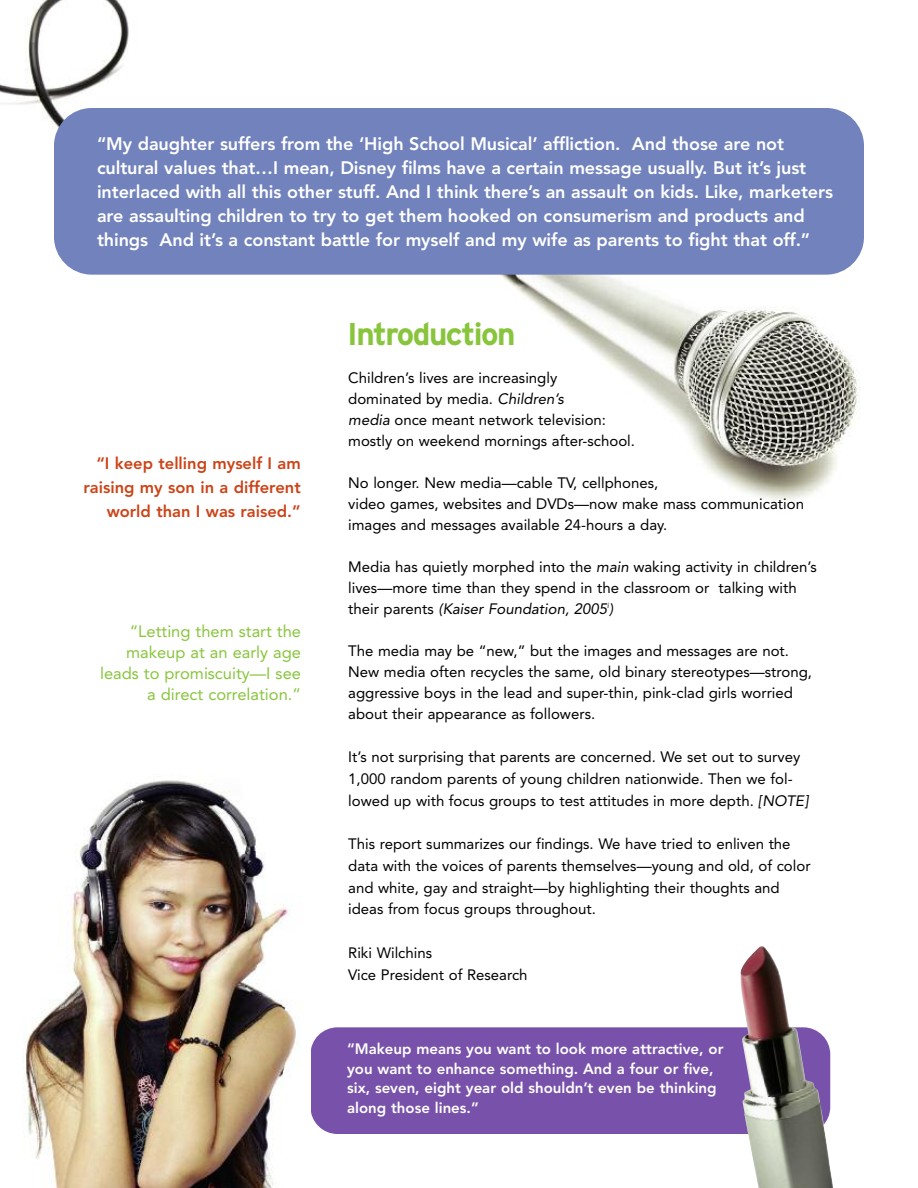
<style>
.page{position:relative;width:918px;height:1188px;background:#fff}
.page>*{position:absolute;margin:0;border:0;box-sizing:border-box;transform-origin:0 0}
.t1{font:700 31.5px "Interstate";letter-spacing:-.05em;color:#88c53d}
.t2{font:800 18px/24px "Avenir";letter-spacing:-.005em;color:#fff}
.t3{font:16.5px/21px "Avenir";color:#88c53d;text-align:right}
.t4{font:800 16.5px/24px "Avenir";color:#cc4317;text-align:right}
.t5{font:15px/21px "Avenir";color:#000}
.t6{font:800 15px/19.5px "Avenir";color:#fff}
.s1{font-style:italic}
</style>
<div class="page">
<img style="left:499px;top:108px;width:365px;height:392px">
<img style="left:0;top:0;width:129px;height:140px">
<div style="left:54px;top:108px;width:810px;height:167px;background:#7182bc;border-radius:38px"></div>
<div style="left:310px;top:1027px;width:520px;height:107px;background:#7852aa;border-radius:27px"></div>
<img style="left:24px;top:780px;width:273px;height:408px">
<img style="left:740px;top:946px;width:93px;height:242px">
<p class="t2" style="left:97px;top:133px;width:738px">“My daughter suffers from the ‘High School Musical’ affliction. And those are not cultural values that…I mean, Disney films have a certain message usually. But it’s just interlaced with all this other stuff. And I think there’s an assault on kids. Like, marketers are assaulting children to try to get them hooked on consumerism and products and things And it’s a constant battle for myself and my wife as parents to fight that off.”</p>
<p class="t4" style="left:84px;top:453px;width:219px">“I keep telling myself I am raising my son in a different world than I was raised.”</p>
<p class="t3" style="left:100px;top:622px;width:202px">“Letting them start the makeup at an early age leads to promiscuity—I see a direct correlation.”</p>
<h1 class="t1" style="left:347px;top:315px;width:170px">Introduction</h1>
<p class="t5" style="left:348px;top:368px;width:288px">Children’s lives are increasingly<br>dominated by media. <span class="s1">Children’s<br>media</span> once meant network television: mostly on weekend mornings after-school.</p>
<p class="t5" style="left:348px;top:473px;width:457px">No longer. New media—cable TV, cellphones,<br>video games, websites and DVDs—now make mass communication images and messages available 24-hours a day.</p>
<p class="t5" style="left:348px;top:557px;width:470px">Media has quietly morphed into the <span class="s1">main</span> waking activity in children’s lives—more time than they spend in the classroom or talking with their parents <span class="s1">(Kaiser Foundation, 2005</span><sup>i</sup><span class="s1">)</span></p>
<p class="t5" style="left:348px;top:641px;width:465px">The media may be “new,” but the images and messages are not.<br>New media often recycles the same, old binary stereotypes—strong, aggressive boys in the lead and super-thin, pink-clad girls worried about their appearance as followers.</p>
<p class="t5" style="left:348px;top:747px;width:461px;line-height:21.8px">It’s not surprising that parents are concerned. We set out to survey<br>1,000 random parents of young children nationwide. Then we fol&shy;lowed up with focus groups to test attitudes in more depth. <span class="s1">[NOTE]</span></p>
<p class="t5" style="left:348px;top:834px;width:464px;line-height:21.8px">This report summarizes our findings. We have tried to enliven the data with the voices of parents themselves—young and old, of color and white, gay and straight—by highlighting their thoughts and ideas from focus groups throughout.</p>
<p class="t5" style="left:348px;top:943px;width:181px;line-height:21.8px">Riki Wilchins<br>Vice President of Research</p>
<p class="t6" style="left:347px;top:1041px;width:378px">“Makeup means you want to look more attractive, or you want to enhance something. And a four or five, six, seven, eight year old shouldn’t even be thinking along those lines.”</p>
</div>
